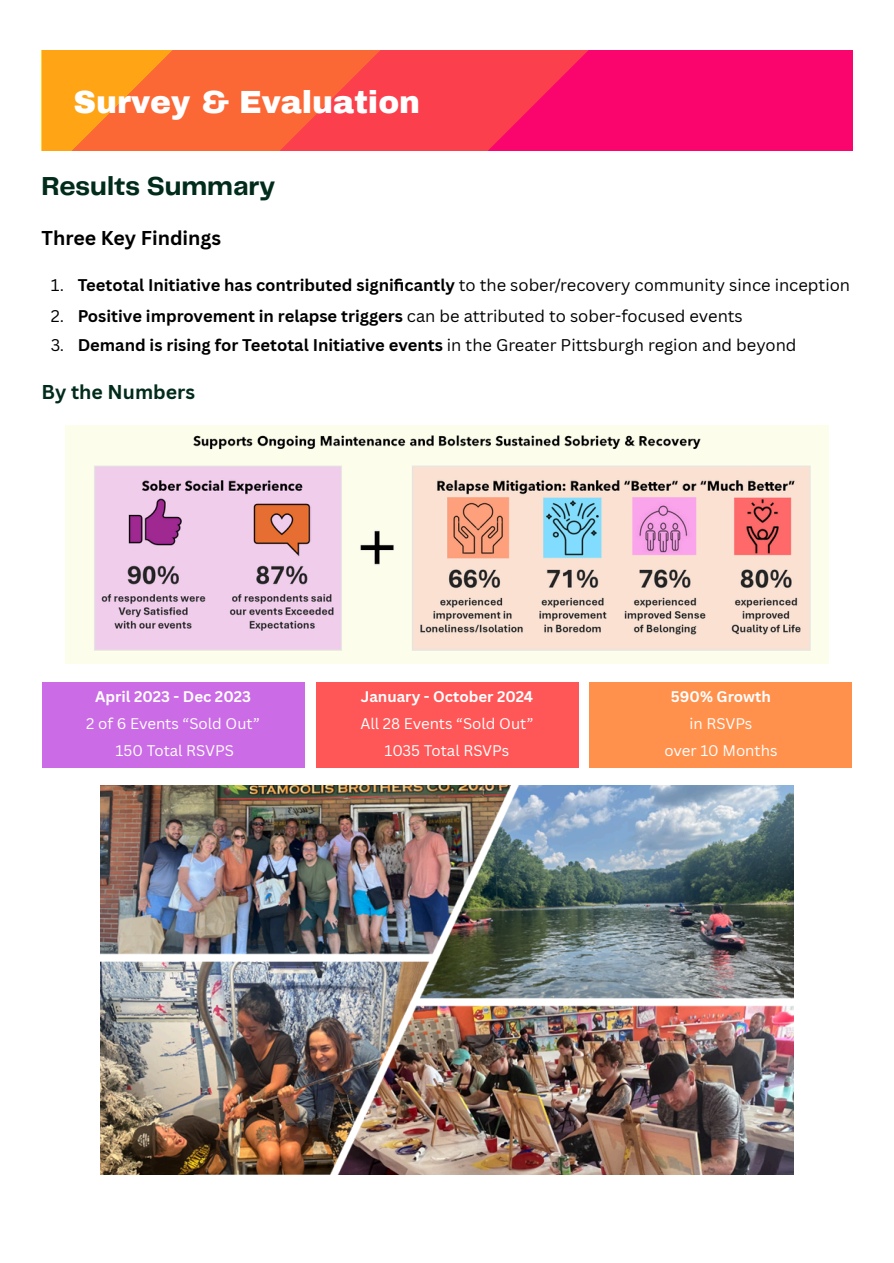
<style>
.page{position:relative;width:894px;height:1263px;background:#fff}
.page>*{position:absolute;margin:0;border:0;box-sizing:border-box;transform-origin:0 0}
.t1{font:900 31.35px "Archivo";color:#fff}
.t2{font:700 27px "Telegraf";color:#012b1b}
.t3{font:700 19.5px "Canva Sans";color:#000}
.t4{font:700 19.5px "Canva Sans";color:#012b1b}
.t5{font:700 16.5px "Canva Sans";color:#000}
.t6{font:16.5px "Canva Sans";color:#000}
.t7{font:15px "Canva Sans";color:#fff}
.t8{font:700 15px "Canva Sans";color:#fff}
.s1{font-weight:400}
.s2{font-weight:700}
</style>
<div class="page">
<div style="left:42px;top:51px;width:810px;height:100px;background:#fa046d"></div>
<svg style="left:411px;top:51px;width:177px;height:100px;fill:#fb3f4c"></svg>
<svg style="left:42px;top:51px;width:369px;height:100px;background:#fc6c33"></svg>
<img style="left:65px;top:425px;width:763px;height:239px">
<div style="left:42px;top:682px;width:262px;height:85px;background:#cb6ce6"></div>
<div style="left:315px;top:682px;width:263px;height:85px;background:#ff5757"></div>
<div style="left:589px;top:682px;width:263px;height:85px;background:#ff914d"></div>
<img style="left:100px;top:785px;width:693px;height:389px">
<p class="t1" style="left:74px;top:85px;width:348px">Survey &amp; Evaluation</p>
<h1 class="t2" style="left:42px;top:174px;width:235px">Results Summary</h1>
<h2 class="t3" style="left:42px;top:224px;width:181px">Three Key Findings</h2>
<p class="t5" style="left:51px;top:274px;width:800px"><span class="s1">1.</span> Teetotal Initiative has contributed significantly <span class="s1">to the sober/recovery community since inception</span></p>
<p class="t6" style="left:51px;top:304px;width:693px">2. <span class="s2">Positive improvement in relapse triggers</span> can be attributed to sober-focused events</p>
<p class="t5" style="left:51px;top:333px;width:747px"><span class="s1">3.</span> Demand is rising for Teetotal Initiative events <span class="s1">in the Greater Pittsburgh region and beyond</span></p>
<h2 class="t4" style="left:42px;top:379px;width:155px">By the Numbers</h2>
<h1 class="t8" style="left:95px;top:686px;width:157px">April 2023 - Dec 2023</h1>
<p class="t7" style="left:86px;top:713px;width:175px">2 of 6 Events “Sold Out”</p>
<p class="t7" style="left:116px;top:740px;width:120px">150 Total RSVPS</p>
<h1 class="t8" style="left:360px;top:686px;width:174px">January - October 2024</h1>
<p class="t7" style="left:360px;top:713px;width:174px">All 28 Events “Sold Out”</p>
<p class="t7" style="left:384px;top:740px;width:126px">1035 Total RSVPs</p>
<h1 class="t8" style="left:670px;top:686px;width:101px">590% Growth</h1>
<p class="t7" style="left:689px;top:713px;width:64px">in RSVPs</p>
<p class="t7" style="left:664px;top:740px;width:114px">over 10 Months</p>
</div>
